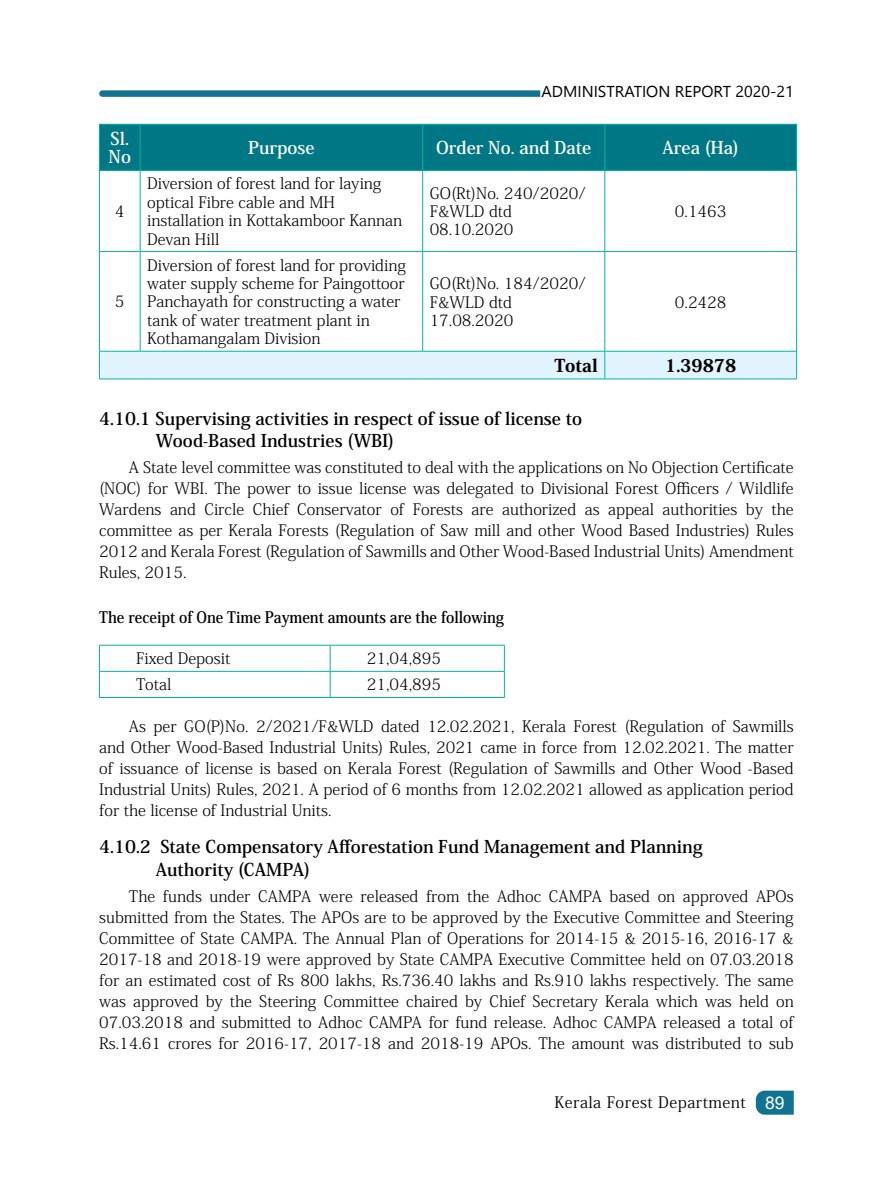
<style>
.page{position:relative;width:893px;height:1191px;background:#fff}
.page>*{position:absolute;margin:0;border:0;box-sizing:border-box;transform-origin:0 0}
.t1{font:700 17.5px/22.8px "Koz Min Pr 6 N";color:#000}
.t2{font:700 17.5px/18.4px "Koz Min Pro";color:#fff}
.t3{font:800 17.5px "Koz Min Pro";color:#000}
.t4{font:300 15.75px/21px "Koz Min Pr 6 N";color:#000;text-align:justify}
.t5{font:300 15.75px/18.4px "Koz Min Pro";color:#000}
.t6{font:700 15.75px "Koz Min Pr 6 N";color:#000;scale:.92 1}
.t7{font:15.75px "Koz Min Pro";letter-spacing:.03em;color:#000}
.s1{font-family:"Arial";font-size:17.5px;color:#fff}
</style>
<div class="page">
<svg style="left:756px;top:1090px;width:38px;height:24px"></svg>
<div style="left:99px;top:124px;width:41px;height:46px;background:#007784"></div>
<div style="left:140px;top:124px;width:283px;height:46px;background:#007784"></div>
<div style="left:423px;top:124px;width:182px;height:46px;background:#007784"></div>
<div style="left:605px;top:124px;width:192px;height:46px;background:#007784"></div>
<hr style="left:99px;top:124px;width:41px;height:1px;background:#00b5a5">
<hr style="left:99px;top:124px;width:1px;height:46px;background:#00b5a5">
<hr style="left:140px;top:124px;width:283px;height:1px;background:#00b5a5">
<hr style="left:140px;top:124px;width:1px;height:46px;background:#00b5a5">
<hr style="left:423px;top:124px;width:182px;height:1px;background:#00b5a5">
<hr style="left:422px;top:124px;width:1px;height:46px;background:#00b5a5">
<hr style="left:605px;top:124px;width:192px;height:1px;background:#00b5a5">
<hr style="left:604px;top:124px;width:1px;height:46px;background:#00b5a5">
<hr style="left:796px;top:124px;width:1px;height:46px;background:#00b5a5">
<hr style="left:99px;top:170px;width:41px;height:1px;background:#00b5a5">
<hr style="left:99px;top:170px;width:1px;height:81px;background:#00b5a5">
<hr style="left:140px;top:170px;width:1px;height:81px;background:#00b5a5">
<hr style="left:422px;top:170px;width:1px;height:81px;background:#00b5a5">
<hr style="left:604px;top:170px;width:1px;height:81px;background:#00b5a5">
<hr style="left:796px;top:170px;width:1px;height:81px;background:#00b5a5">
<hr style="left:99px;top:251px;width:1px;height:100px;background:#00b5a5">
<hr style="left:140px;top:252px;width:1px;height:99px;background:#00b5a5">
<hr style="left:422px;top:252px;width:1px;height:99px;background:#00b5a5">
<hr style="left:604px;top:252px;width:1px;height:99px;background:#00b5a5">
<hr style="left:796px;top:251px;width:1px;height:100px;background:#00b5a5">
<hr style="left:140px;top:170px;width:283px;height:1px;background:#00b5a5">
<hr style="left:423px;top:170px;width:182px;height:1px;background:#00b5a5">
<hr style="left:605px;top:170px;width:192px;height:1px;background:#00b5a5">
<hr style="left:100px;top:251px;width:40px;height:1px;background:#00b5a5">
<hr style="left:140px;top:251px;width:283px;height:1px;background:#00b5a5">
<hr style="left:423px;top:251px;width:182px;height:1px;background:#00b5a5">
<hr style="left:605px;top:251px;width:191px;height:1px;background:#00b5a5">
<svg style="left:99px;top:351px;width:698px;height:28px"></svg>
<hr style="left:99px;top:379px;width:41px;height:1px;background:#00b5a5">
<hr style="left:140px;top:379px;width:283px;height:1px;background:#00b5a5">
<hr style="left:423px;top:379px;width:182px;height:1px;background:#00b5a5">
<hr style="left:605px;top:379px;width:192px;height:1px;background:#00b5a5">
<hr style="left:99px;top:645px;width:231px;height:1px;background:#00b5a5">
<hr style="left:330px;top:645px;width:175px;height:1px;background:#00b5a5">
<hr style="left:100px;top:671px;width:230px;height:1px;background:#00b5a5">
<hr style="left:330px;top:671px;width:174px;height:1px;background:#00b5a5">
<hr style="left:99px;top:697px;width:231px;height:1px;background:#00b5a5">
<hr style="left:330px;top:697px;width:175px;height:1px;background:#00b5a5">
<svg style="left:99px;top:645px;width:1px;height:52px"></svg>
<svg style="left:330px;top:645px;width:1px;height:52px"></svg>
<svg style="left:504px;top:645px;width:1px;height:52px"></svg>
<svg style="left:99px;top:90px;width:442px;height:7px"></svg>
<p class="t2" style="left:109px;top:128px;width:24px">Sl.<br>No</p>
<p class="t2" style="left:248px;top:138px;width:68px">Purpose</p>
<p class="t2" style="left:436px;top:138px;width:157px">Order No. and Date</p>
<p class="t2" style="left:662px;top:138px;width:78px">Area (Ha)</p>
<p class="t5" style="left:115px;top:201px;width:11px">4</p>
<p class="t5" style="left:115px;top:292px;width:11px">5</p>
<p class="t5" style="left:147px;top:174px;width:256px">Diversion of forest land for laying optical Fibre cable and MH installation in Kottakamboor Kannan<br>Devan Hill</p>
<p class="t5" style="left:430px;top:183px;width:157px">GO(Rt)No. 240/2020/<br>F&amp;WLD dtd<br>08.10.2020</p>
<p class="t5" style="left:147px;top:255px;width:260px">Diversion of forest land for providing water supply scheme for Paingottoor Panchayath for constructing a water tank of water treatment plant in Kothamangalam Division</p>
<p class="t5" style="left:430px;top:274px;width:157px">GO(Rt)No. 184/2020/<br>F&amp;WLD dtd<br>17.08.2020</p>
<p class="t5" style="left:675px;top:201px;width:53px">0.1463</p>
<p class="t5" style="left:675px;top:292px;width:53px">0.2428</p>
<p class="t3" style="left:555px;top:352px;width:45px">Total</p>
<p class="t3" style="left:665px;top:352px;width:73px">1.39878</p>
<p class="t1" style="left:156px;top:407px;width:428px;text-indent:-57px">4.10.1 Supervising activities in respect of issue of license to<br>Wood-Based Industries (WBI)</p>
<p class="t4" style="left:99px;top:457px;width:696px;text-indent:30px">A State level committee was constituted to deal with the applications on No Objection Certificate (NOC) for WBI. The power to issue license was delegated to Divisional Forest Officers / Wildlife Wardens and Circle Chief Conservator of Forests are authorized as appeal authorities by the committee as per Kerala Forests (Regulation of Saw mill and other Wood Based Industries) Rules 2012 and Kerala Forest (Regulation of Sawmills and Other Wood-Based Industrial Units) Amendment Rules, 2015.</p>
<p class="t6" style="left:99px;top:608px;width:442px">The receipt of One Time Payment amounts are the following</p>
<p class="t4" style="left:136px;top:648px;width:96px">Fixed Deposit</p>
<p class="t4" style="left:367px;top:648px;width:76px">21,04,895</p>
<p class="t4" style="left:136px;top:674px;width:37px">Total</p>
<p class="t4" style="left:367px;top:674px;width:76px">21,04,895</p>
<p class="t4" style="left:99px;top:715px;width:696px;text-indent:30px">As per GO(P)No. 2/2021/F&amp;WLD dated 12.02.2021, Kerala Forest (Regulation of Sawmills and Other Wood-Based Industrial Units) Rules, 2021 came in force from 12.02.2021. The matter of issuance of license is based on Kerala Forest (Regulation of Sawmills and Other Wood -Based Industrial Units) Rules, 2021. A period of 6 months from 12.02.2021 allowed as application period for the license of Industrial Units.</p>
<p class="t1" style="left:156px;top:836px;width:548px;text-indent:-57px">4.10.2 State Compensatory Afforestation Fund Management and Planning<br>Authority (CAMPA)</p>
<p class="t4" style="left:99px;top:886px;width:696px;text-indent:30px">The funds under CAMPA were released from the Adhoc CAMPA based on approved APOs submitted from the States. The APOs are to be approved by the Executive Committee and Steering Committee of State CAMPA. The Annual Plan of Operations for 2014-15 &amp; 2015-16, 2016-17 &amp; 2017-18 and 2018-19 were approved by State CAMPA Executive Committee held on 07.03.2018 for an estimated cost of Rs 800 lakhs, Rs.736.40 lakhs and Rs.910 lakhs respectively. The same was approved by the Steering Committee chaired by Chief Secretary Kerala which was held on 07.03.2018 and submitted to Adhoc CAMPA for fund release. Adhoc CAMPA released a total of Rs.14.61 crores for 2016-17, 2017-18 and 2018-19 APOs. The amount was distributed to sub</p>
<p class="t7" style="left:554px;top:1090px;width:232px">Kerala Forest Department <span class="s1">89</span></p>
</div>
